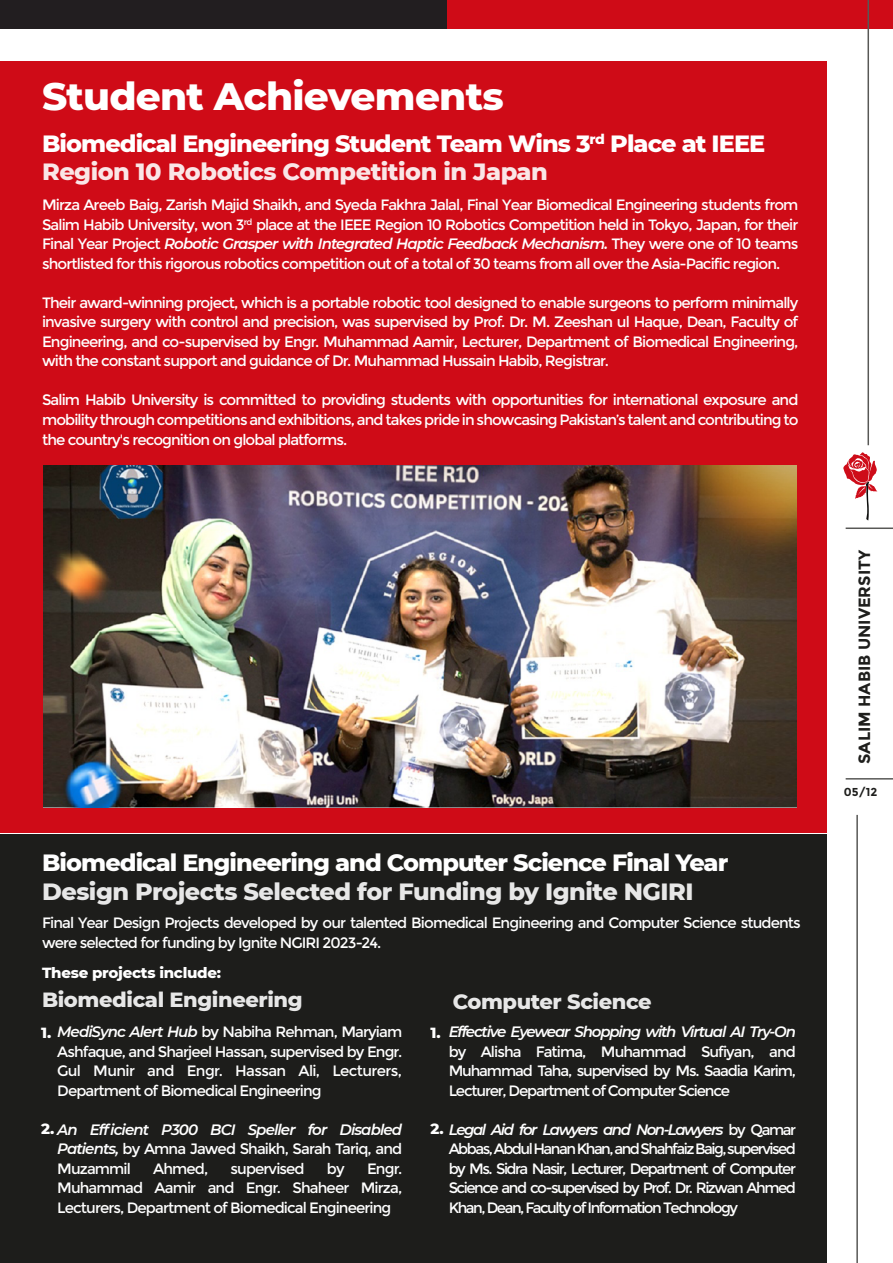
<style>
.page{position:relative;width:893px;height:1263px;background:#fff}
.page>*{position:absolute;margin:0;border:0;box-sizing:border-box;transform-origin:0 0}
.t1{font:800 39px "Montserrat";letter-spacing:-.02em;color:#fff}
.t2{font:800 24px/28.8px "Montserrat";letter-spacing:-.04em;color:#fff}
.t3{font:800 24px "Montserrat";letter-spacing:-.02em;color:rgb(255 255 255/.9)}
.t4{font:800 21px "Montserrat";letter-spacing:-.02em;color:rgb(255 255 255/.9)}
.t5{font:700 16.35px "Montserrat";color:#1e1e1c}
.t6{font:15px/19.5px "Montserrat";letter-spacing:-.06em;color:#fff;text-align:justify}
.t7{font:italic 600 15px/19.5px "Montserrat";letter-spacing:-.075em;color:#fff;text-align:justify}
.t8{font:800 15px "Montserrat";letter-spacing:-.02em;color:#fff}
.t9{font:700 11.55px "Montserrat";color:#1e1e1c}
.s1{color:rgb(255 255 255/.9)}
.s2{font-weight:600;font-style:italic}
.s3{font-weight:800}
.s4{font-weight:800;font-style:normal}
.s5{font-weight:400;font-style:normal}
</style>
<div class="page">
<div style="left:0;top:61px;width:826px;height:772px;background:#cf0b17"></div>
<div style="left:0;top:834px;width:826px;height:429px;background:#1d1d1b"></div>
<div style="left:404px;top:0;width:489px;height:29px;background:#cf0b17"></div>
<div style="left:0;top:0;width:446px;height:29px;background:#221e20"></div>
<hr style="left:856px;top:815px;width:2px;height:448px;background:#585856">
<hr style="left:846px;top:527px;width:47px;height:2px;background:#585856">
<hr style="left:846px;top:778px;width:47px;height:1px;background:#585856">
<hr style="left:867px;top:0;width:2px;height:445px;background:#585856">
<svg style="left:843px;top:452px;width:34px;height:69px"></svg>
<img style="left:43px;top:466px;width:754px;height:342px">
<h1 class="t1" style="left:42px;top:67px;width:463px">Student Achievements</h1>
<h2 class="t2" style="left:42px;top:127px;width:725px">Biomedical Engineering Student Team Wins 3<sup>rd</sup> Place at IEEE<br><span class="s1">Region 10 Robotics Competition in Japan</span></h2>
<p class="t6" style="left:42px;top:196px;width:758px">Mirza Areeb Baig, Zarish Majid Shaikh, and Syeda Fakhra Jalal, Final Year Biomedical Engineering students from Salim Habib University, won 3<sup>rd</sup> place at the IEEE Region 10 Robotics Competition held in Tokyo, Japan, for their Final Year Project <span class="s2">Robotic Grasper with Integrated Haptic Feedback Mechanism.</span> They were one of 10 teams shortlisted for this rigorous robotics competition out of a total of 30 teams from all over the Asia-Pacific region.</p>
<p class="t6" style="left:42px;top:293px;width:758px">Their award-winning project, which is a portable robotic tool designed to enable surgeons to perform minimally invasive surgery with control and precision, was supervised by Prof. Dr. M. Zeeshan ul Haque, Dean, Faculty of Engineering, and co-supervised by Engr. Muhammad Aamir, Lecturer, Department of Biomedical Engineering, with the constant support and guidance of Dr. Muhammad Hussain Habib, Registrar.</p>
<p class="t6" style="left:42px;top:391px;width:758px">Salim Habib University is committed to providing students with opportunities for international exposure and mobility through competitions and exhibitions, and takes pride in showcasing Pakistan’s talent and contributing to the country's recognition on global platforms.</p>
<h2 class="t2" style="left:42px;top:847px;width:688px">Biomedical Engineering and Computer Science Final Year</h2>
<h2 class="t3" style="left:42px;top:874px;width:653px">Design Projects Selected for Funding by Ignite NGIRI</h2>
<p class="t6" style="left:42px;top:913px;width:760px">Final Year Design Projects developed by our talented Biomedical Engineering and Computer Science students were selected for funding by Ignite NGIRI 2023-24.</p>
<p class="t8" style="left:42px;top:961px;width:180px">These projects include:</p>
<h3 class="t4" style="left:42px;top:984px;width:262px">Biomedical Engineering</h3>
<p class="t6" style="left:57px;top:1022px;width:347px;text-indent:-16px"><span class="s3">1.</span> <span class="s2">MediSync Alert Hub</span> by Nabiha Rehman, Maryiam Ashfaque, and Sharjeel Hassan, supervised by Engr.<br>Gul Munir and Engr. Hassan Ali, Lecturers, Department of Biomedical Engineering</p>
<p class="t7" style="left:57px;top:1119px;width:347px;text-indent:-16px"><span class="s4">2.</span> An Efficient P300 BCI Speller for Disabled Patients, <span class="s5">by Amna Jawed Shaikh, Sarah Tariq, and Muzammil</span></p>
<h3 class="t4" style="left:453px;top:986px;width:200px">Computer Science</h3>
<p class="t7" style="left:449px;top:1021px;width:349px">Effective Eyewear Shopping with Virtual AI Try-On</p>
<p class="t6" style="left:449px;top:1042px;width:349px">by Alisha Fatima, Muhammad Sufiyan, and Muhammad Taha, supervised by Ms. Saadia Karim, Lecturer, Department of Computer Science</p>
<p class="t6" style="left:449px;top:1120px;width:349px;text-indent:-18px"><span class="s3">2.</span> <span class="s2">Legal Aid for Lawyers and Non-Lawyers</span> by Qamar Abbas,AbdulHanan Khan,and Shahfaiz Baig,supervised by Ms. Sidra Nasir, Lecturer, Department of Computer Science and co-supervised by Prof. Dr. Rizwan Ahmed Khan, Dean, Faculty of Information Technology</p>
<p class="t8" style="left:430px;top:1022px;width:12px">1.</p>
<p class="t6" style="left:153px;top:1159px;width:57px">Ahmed,</p>
<p class="t6" style="left:231px;top:1159px;width:76px">supervised</p>
<p class="t6" style="left:327px;top:1159px;width:19px">by</p>
<p class="t6" style="left:57px;top:1159px;width:347px;text-indent:310px">Engr.<br>Muhammad Aamir and Engr. Shaheer Mirza, Lecturers, Department of Biomedical Engineering</p>
<p class="t5" style="left:854px;top:764px;width:216px;rotate:-90deg">SALIM HABIB UNIVERSITY</p>
<p class="t9" style="left:844px;top:785px;width:35px">05/12</p>
</div>
